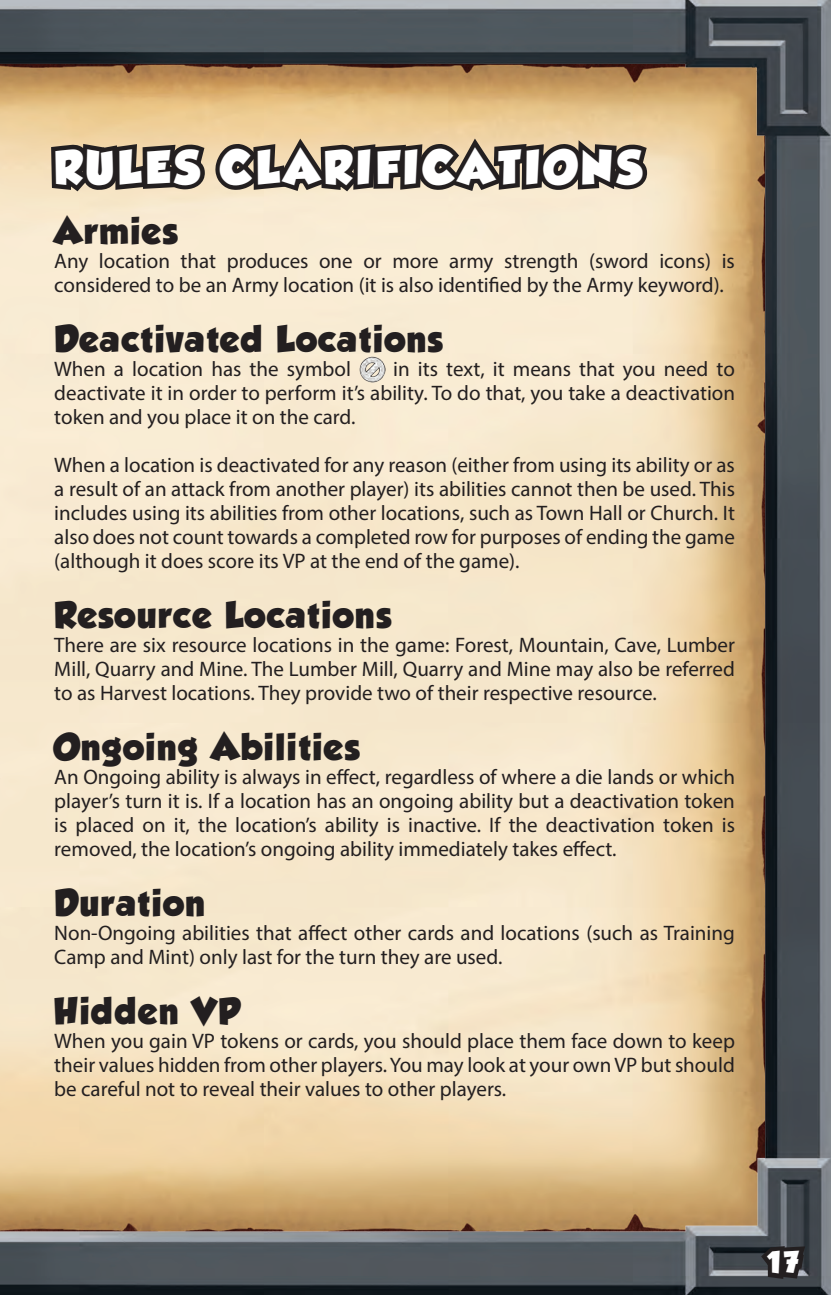
<style>
.page{position:relative;width:831px;height:1295px;background:#fff}
.page>*{position:absolute;margin:0;border:0;box-sizing:border-box;transform-origin:0 0}
.t1{font:42px "GROBOLD";letter-spacing:.1em;color:#fff}
.Sub-Header{font:33px "GROBOLD";letter-spacing:.05em;color:#231f20}
.t2{font:27px "GROBOLD";color:#fff}
.t3{font:21px/24px "Myriad Pro";color:#231f20;text-align:justify}
</style>
<div class="page">
<img style="left:0;top:0;width:830px;height:1294px">
<img style="left:0;top:695px;width:1px;height:570px">
<svg style="left:46px;top:130px;width:608px;height:67px;background:#867866"></svg>
<img style="left:359px;top:356px;width:26px;height:26px">
<svg style="left:755px;top:1241px;width:56px;height:42px;background:#36373b"></svg>
<p class="t1" style="left:54px;top:142px;width:589px">RULES CLARIFICATIONS</p>
<p class="Sub-Header" style="left:54px;top:211px;width:125px">Armies</p>
<p class="t3" style="left:54px;top:248px;width:682px">Any location that produces one or more army strength (sword icons) is considered to be an Army location (it is also identified by the Army keyword).</p>
<p class="Sub-Header" style="left:54px;top:319px;width:390px">Deactivated Locations</p>
<p class="t3" style="left:54px;top:356px;width:298px">When a location has the symbol</p>
<p class="t3" style="left:54px;top:356px;width:682px;text-indent:339px">in its text, it means that you need to deactivate it in order to perform it’s ability. To do that, you take a deactivation token and you place it on the card.</p>
<p class="t3" style="left:54px;top:452px;width:682px">When a location is deactivated for any reason (either from using its ability or as a result of an attack from another player) its abilities cannot then be used. This includes using its abilities from other locations, such as Town Hall or Church. It also does not count towards a completed row for purposes of ending the game (although it does score its VP at the end of the game).</p>
<p class="Sub-Header" style="left:54px;top:595px;width:338px">Resource Locations</p>
<p class="t3" style="left:54px;top:632px;width:682px">There are six resource locations in the game: Forest, Mountain, Cave, Lumber Mill, Quarry and Mine. The Lumber Mill, Quarry and Mine may also be referred to as Harvest locations. They provide two of their respective resource.</p>
<p class="Sub-Header" style="left:54px;top:727px;width:307px">Ongoing Abilities</p>
<p class="t3" style="left:54px;top:764px;width:682px">An Ongoing ability is always in effect, regardless of where a die lands or which player’s turn it is. If a location has an ongoing ability but a deactivation token is placed on it, the location’s ability is inactive. If the deactivation token is removed, the location’s ongoing ability immediately takes effect.</p>
<p class="Sub-Header" style="left:54px;top:883px;width:152px">Duration</p>
<p class="t3" style="left:54px;top:920px;width:682px">Non-Ongoing abilities that affect other cards and locations (such as Training<br>Camp and Mint) only last for the turn they are used.</p>
<p class="Sub-Header" style="left:54px;top:991px;width:186px">Hidden VP</p>
<p class="t3" style="left:54px;top:1028px;width:682px">When you gain VP tokens or cards, you should place them face down to keep their values hidden from other players. You may look at your own VP but should be careful not to reveal their values to other players.</p>
<p class="t2" style="left:767px;top:1246px;width:33px">17</p>
</div>
